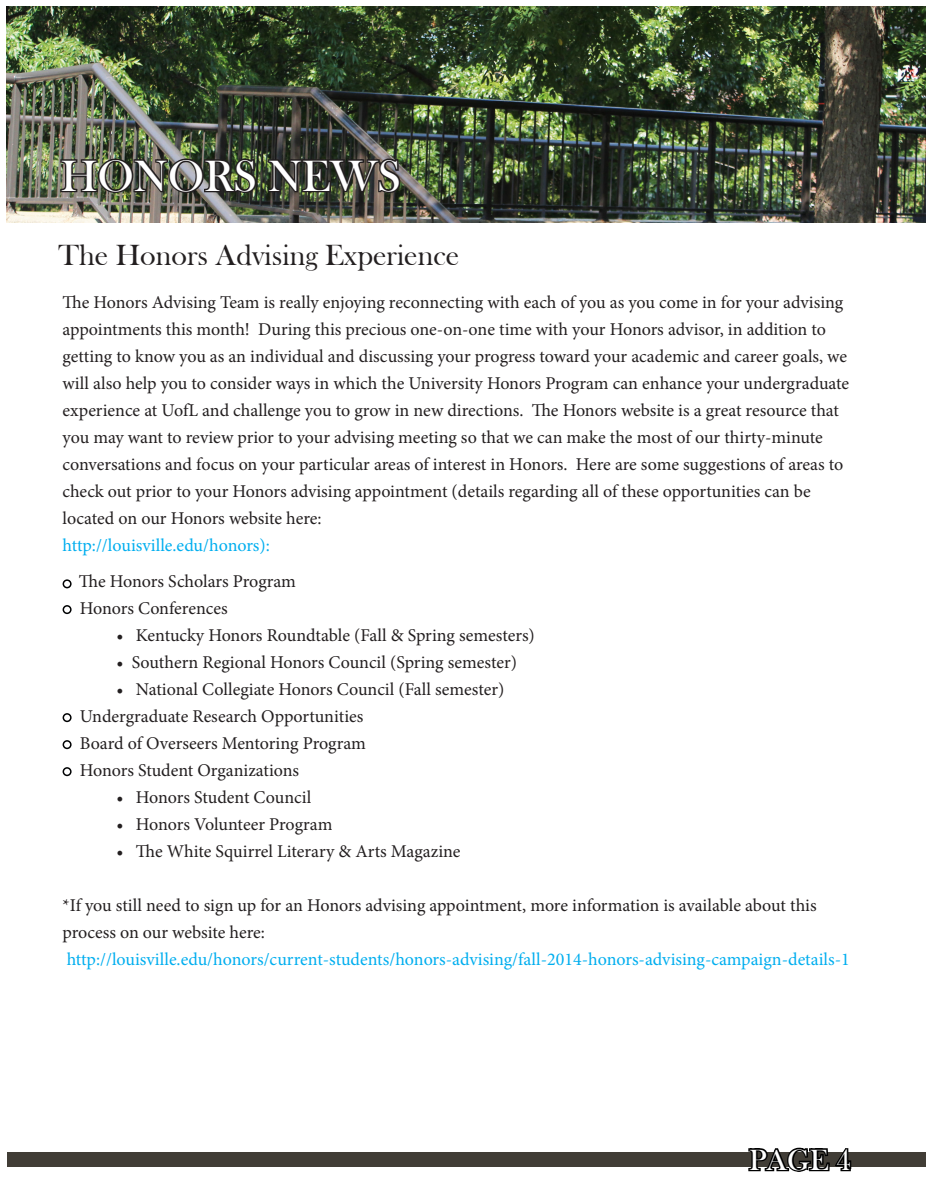
<style>
.page{position:relative;width:932px;height:1202px;background:#fff}
.page>*{position:absolute;margin:0;border:0;box-sizing:border-box;transform-origin:0 0}
.t1{font:45px "Bask Old Face";color:#fff}
.t2{font:30px "Bask Old Face";color:#231f20}
.t3{font:30px "Bask Old Face";color:#fff}
.t4{font:18px/27px "Minion Pro";letter-spacing:-.005em;color:#231f20}
.t5{font:18px "Minion Pro";letter-spacing:-.005em;color:#00aeef}
</style>
<div class="page">
<div style="left:7px;top:1152px;width:918px;height:14px;background:#413d36"></div>
<img style="left:7px;top:7px;width:918px;height:216px">
<svg style="left:746px;top:1147px;width:107px;height:25px"></svg>
<img style="left:59px;top:156px;width:200px;height:39px">
<img style="left:266px;top:156px;width:136px;height:39px">
<div style="left:63px;top:605px;width:9px;height:9px;border:2px solid #010203;border-radius:50%"></div>
<div style="left:63px;top:713px;width:9px;height:9px;border:2px solid #010203;border-radius:50%"></div>
<div style="left:63px;top:740px;width:9px;height:9px;border:2px solid #010203;border-radius:50%"></div>
<div style="left:63px;top:767px;width:9px;height:9px;border:2px solid #010203;border-radius:50%"></div>
<div style="left:63px;top:579px;width:9px;height:9px;border:2px solid #010203;border-radius:50%"></div>
<p class="t1" style="left:61px;top:151px;width:341px">HONORS NEWS</p>
<p class="t2" style="left:58px;top:239px;width:402px">The Honors Advising Experience</p>
<p class="t4" style="left:63px;top:289px;width:788px">The Honors Advising Team is really enjoying reconnecting with each of you as you come in for your advising appointments this month! During this precious one-on-one time with your Honors advisor, in addition to getting to know you as an individual and discussing your progress toward your academic and career goals, we will also help you to consider ways in which the University Honors Program can enhance your undergraduate experience at UofL and challenge you to grow in new directions. The Honors website is a great resource that you may want to review prior to your advising meeting so that we can make the most of our thirty-minute conversations and focus on your particular areas of interest in Honors. Here are some suggestions of areas to check out prior to your Honors advising appointment (details regarding all of these opportunities can be</p>
<p class="t4" style="left:63px;top:505px;width:260px">located on our Honors website here:</p>
<p class="t5" style="left:63px;top:533px;width:209px">http://louisville.edu/honors):</p>
<p class="t4" style="left:79px;top:568px;width:219px">The Honors Scholars Program</p>
<p class="t4" style="left:80px;top:595px;width:149px">Honors Conferences</p>
<p class="t4" style="left:117px;top:622px;width:420px">• Kentucky Honors Roundtable (Fall &amp; Spring semesters)</p>
<p class="t4" style="left:117px;top:649px;width:402px">• Southern Regional Honors Council (Spring semester)</p>
<p class="t4" style="left:117px;top:676px;width:389px">• National Collegiate Honors Council (Fall semester)</p>
<p class="t4" style="left:80px;top:703px;width:285px">Undergraduate Research Opportunities</p>
<p class="t4" style="left:80px;top:730px;width:288px">Board of Overseers Mentoring Program</p>
<p class="t4" style="left:80px;top:757px;width:221px">Honors Student Organizations</p>
<p class="t4" style="left:117px;top:784px;width:196px">• Honors Student Council</p>
<p class="t4" style="left:117px;top:811px;width:217px">• Honors Volunteer Program</p>
<p class="t4" style="left:117px;top:838px;width:345px">• The White Squirrel Literary &amp; Arts Magazine</p>
<p class="t4" style="left:63px;top:892px;width:755px">*If you still need to sign up for an Honors advising appointment, more information is available about this</p>
<p class="t4" style="left:63px;top:919px;width:204px">process on our website here:</p>
<p class="t5" style="left:67px;top:947px;width:784px">http://louisville.edu/honors/current-students/honors-advising/fall-2014-honors-advising-campaign-details-1</p>
<p class="t3" style="left:749px;top:1143px;width:103px">PAGE 4</p>
</div>
